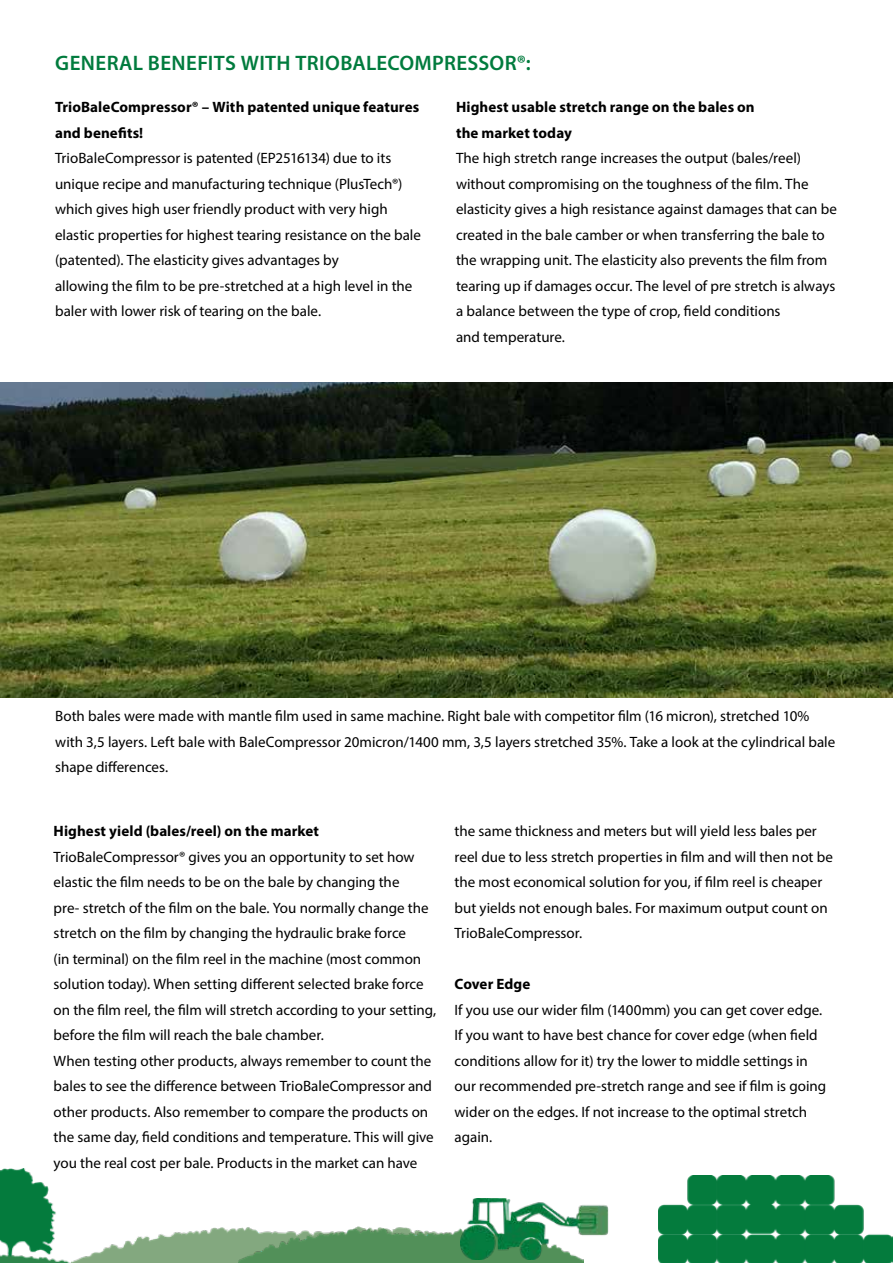
<style>
.page{position:relative;width:893px;height:1263px;background:#fff}
.page>*{position:absolute;margin:0;border:0;box-sizing:border-box;transform-origin:0 0}
.t1{font:600 21px "Myriad Pro";letter-spacing:.015em;color:#007b3d}
.t2{font:15px/25.5px "Myriad Pro";color:#000}
.t3{font:700 15px/25.5px "Myriad Pro";letter-spacing:.005em;color:#000}
</style>
<div class="page">
<img style="left:0;top:383px;width:893px;height:314px">
<img style="left:0;top:1168px;width:71px;height:95px">
<img style="left:71px;top:1226px;width:389px;height:37px">
<img style="left:239px;top:1229px;width:345px;height:34px">
<img style="left:460px;top:1198px;width:149px;height:61px">
<img style="left:658px;top:1175px;width:235px;height:88px">
<h1 class="t1" style="left:55px;top:49px;width:477px">GENERAL BENEFITS WITH TRIOBALECOMPRESSOR®:</h1>
<p class="t3" style="left:55px;top:94px;width:366px">TrioBaleCompressor® – With patented unique features and benefits!</p>
<p class="t2" style="left:55px;top:145px;width:367px">TrioBaleCompressor is patented (EP2516134) due to its unique recipe and manufacturing technique (PlusTech®) which gives high user friendly product with very high elastic properties for highest tearing resistance on the bale (patented). The elasticity gives advantages by<br>allowing the film to be pre-stretched at a high level in the baler with lower risk of tearing on the bale.</p>
<p class="t3" style="left:456px;top:94px;width:300px">Highest usable stretch range on the bales on the market today</p>
<p class="t2" style="left:456px;top:145px;width:382px">The high stretch range increases the output (bales/reel) without compromising on the toughness of the film. The elasticity gives a high resistance against damages that can be created in the bale camber or when transferring the bale to the wrapping unit. The elasticity also prevents the film from tearing up if damages occur. The level of pre stretch is always a balance between the type of crop, field conditions<br>and temperature.</p>
<p class="t2" style="left:55px;top:703px;width:782px">Both bales were made with mantle film used in same machine. Right bale with competitor film (16 micron), stretched 10% with 3,5 layers. Left bale with BaleCompressor 20micron/1400 mm, 3,5 layers stretched 35%. Take a look at the cylindrical bale shape differences.</p>
<p class="t3" style="left:54px;top:818px;width:267px">Highest yield (bales/reel) on the market</p>
<p class="t2" style="left:54px;top:844px;width:384px">TrioBaleCompressor® gives you an opportunity to set how elastic the film needs to be on the bale by changing the<br>pre- stretch of the film on the bale. You normally change the stretch on the film by changing the hydraulic brake force<br>(in terminal) on the film reel in the machine (most common solution today). When setting different selected brake force on the film reel, the film will stretch according to your setting, before the film will reach the bale chamber.<br>When testing other products, always remember to count the bales to see the difference between TrioBaleCompressor and other products. Also remember to compare the products on the same day, field conditions and temperature. This will give you the real cost per bale. Products in the market can have</p>
<p class="t2" style="left:455px;top:818px;width:380px">the same thickness and meters but will yield less bales per reel due to less stretch properties in film and will then not be the most economical solution for you, if film reel is cheaper but yields not enough bales. For maximum output count on TrioBaleCompressor.</p>
<p class="t3" style="left:455px;top:971px;width:77px">Cover Edge</p>
<p class="t2" style="left:455px;top:997px;width:373px">If you use our wider film (1400mm) you can get cover edge.<br>If you want to have best chance for cover edge (when field conditions allow for it) try the lower to middle settings in our recommended pre-stretch range and see if film is going wider on the edges. If not increase to the optimal stretch again.</p>
</div>
